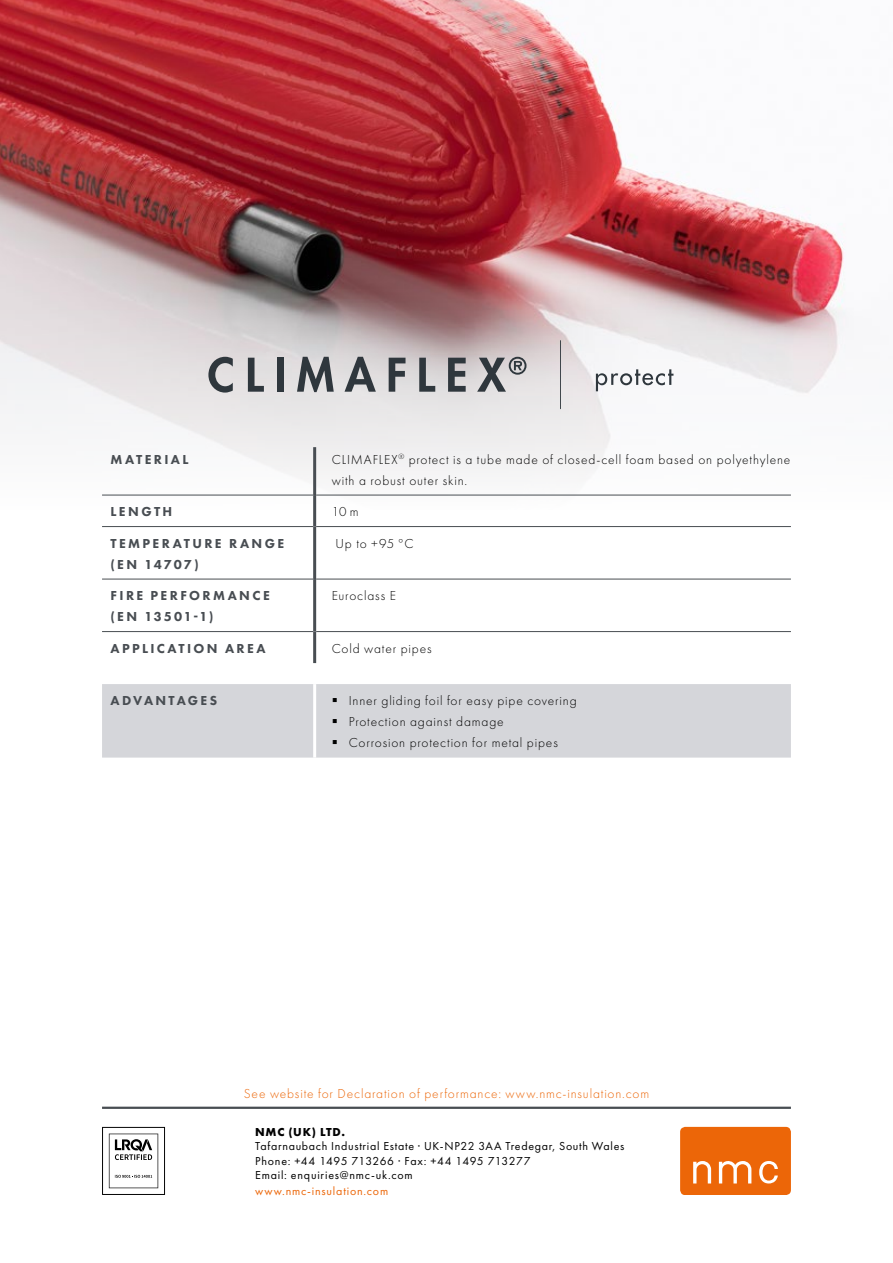
<style>
.page{position:relative;width:893px;height:1263px;background:#fff}
.page>*{position:absolute;margin:0;border:0;box-sizing:border-box;transform-origin:0 0}
.t1{font:300 13.5px/21px "Futura PT";letter-spacing:.06em;color:#000}
.t2{font:800 13.5px/21px "Futura PT";letter-spacing:.175em;color:#484d52}
.t3{font:300 13.5px "Futura PT";letter-spacing:.065em;color:#ec6608}
.t4{font:12px/14.4px "Futura PT";letter-spacing:.06em;color:#000}
.t5{font:12px "Futura PT";letter-spacing:.065em;color:#ec6608}
.t6{font:700 12px "Futura PT";letter-spacing:.065em;color:#000}
</style>
<div class="page">
<svg style="left:102px;top:1127px;width:63px;height:68px"></svg>
<div style="left:680px;top:1127px;width:111px;height:68px;background:#ec6608;border-radius:5px"></div>
<svg style="left:693px;top:1161px;width:85px;height:22px"></svg>
<hr style="left:102px;top:1107px;width:689px;height:2px;background:#484d52">
<img style="left:0;top:0;width:847px;height:510px">
<svg style="left:208px;top:357px;width:25px;height:36px"></svg>
<svg style="left:248px;top:358px;width:16px;height:34px"></svg>
<div style="left:277px;top:358px;width:6px;height:34px;background:#2f373d"></div>
<svg style="left:297px;top:357px;width:37px;height:35px"></svg>
<svg style="left:345px;top:357px;width:31px;height:35px"></svg>
<svg style="left:389px;top:358px;width:16px;height:34px"></svg>
<svg style="left:419px;top:358px;width:16px;height:34px"></svg>
<svg style="left:448px;top:358px;width:18px;height:34px"></svg>
<svg style="left:477px;top:357px;width:49px;height:35px;background:#a1a1a4"></svg>
<hr style="left:560px;top:340px;width:1px;height:69px;background:#2f373d">
<svg style="left:596px;top:369px;width:77px;height:22px"></svg>
<div style="left:102px;top:684px;width:689px;height:73px;background:#d5d6da"></div>
<hr style="left:102px;top:526px;width:211px;height:1px;background:#484d52">
<hr style="left:316px;top:526px;width:475px;height:1px;background:#484d52">
<hr style="left:102px;top:579px;width:211px;height:1px;background:#484d52">
<hr style="left:316px;top:579px;width:475px;height:1px;background:#484d52">
<hr style="left:102px;top:631px;width:211px;height:1px;background:#484d52">
<hr style="left:316px;top:631px;width:475px;height:1px;background:#484d52">
<hr style="left:313px;top:684px;width:3px;height:73px;background:#fff">
<hr style="left:102px;top:495px;width:211px;height:1px;background:#484d52">
<hr style="left:316px;top:495px;width:475px;height:1px;background:#484d52">
<hr style="left:313px;top:447px;width:3px;height:48px;background:#484d52">
<hr style="left:313px;top:495px;width:3px;height:31px;background:#484d52">
<hr style="left:313px;top:526px;width:3px;height:53px;background:#484d52">
<hr style="left:313px;top:579px;width:3px;height:52px;background:#484d52">
<hr style="left:313px;top:631px;width:3px;height:32px;background:#484d52">
<svg style="left:333px;top:698px;width:4px;height:4px"></svg>
<svg style="left:333px;top:719px;width:4px;height:4px"></svg>
<svg style="left:333px;top:740px;width:4px;height:4px"></svg>
<p class="t2" style="left:111px;top:448px;width:79px">MATERIAL</p>
<p class="t1" style="left:332px;top:449px;width:460px">CLIMAFLEX<sup>®</sup> protect is a tube made of closed-cell foam based on polyethylene with a robust outer skin.</p>
<p class="t2" style="left:111px;top:501px;width:63px">LENGTH</p>
<p class="t1" style="left:332px;top:501px;width:28px">10m</p>
<p class="t2" style="left:111px;top:532px;width:175px">TEMPERATURE RANGE (EN 14707)</p>
<p class="t1" style="left:335px;top:533px;width:80px">Up to +95 °C</p>
<p class="t2" style="left:111px;top:585px;width:161px">FIRE PERFORMANCE (EN 13501-1)</p>
<p class="t1" style="left:332px;top:585px;width:66px">Euroclass E</p>
<p class="t2" style="left:111px;top:637px;width:156px">APPLICATION AREA</p>
<p class="t1" style="left:332px;top:638px;width:101px">Cold water pipes</p>
<p class="t2" style="left:111px;top:690px;width:108px">ADVANTAGES</p>
<p class="t1" style="left:349px;top:690px;width:229px">Inner gliding foil for easy pipe covering<br>Protection against damage<br>Corrosion protection for metal pipes</p>
<p class="t3" style="left:244px;top:1086px;width:407px">See website for Declaration of performance: www.nmc-insulation.com</p>
<p class="t6" style="left:255px;top:1124px;width:92px">NMC (UK) LTD.</p>
<p class="t4" style="left:255px;top:1139px;width:371px">Tafarnaubach Industrial Estate · UK-NP22 3AA Tredegar, South Wales<br>Phone: +44 1495 713266 · Fax: +44 1495 713277<br>Email: enquiries@nmc-uk.com</p>
<p class="t5" style="left:255px;top:1184px;width:135px">www.nmc-insulation.com</p>
</div>
